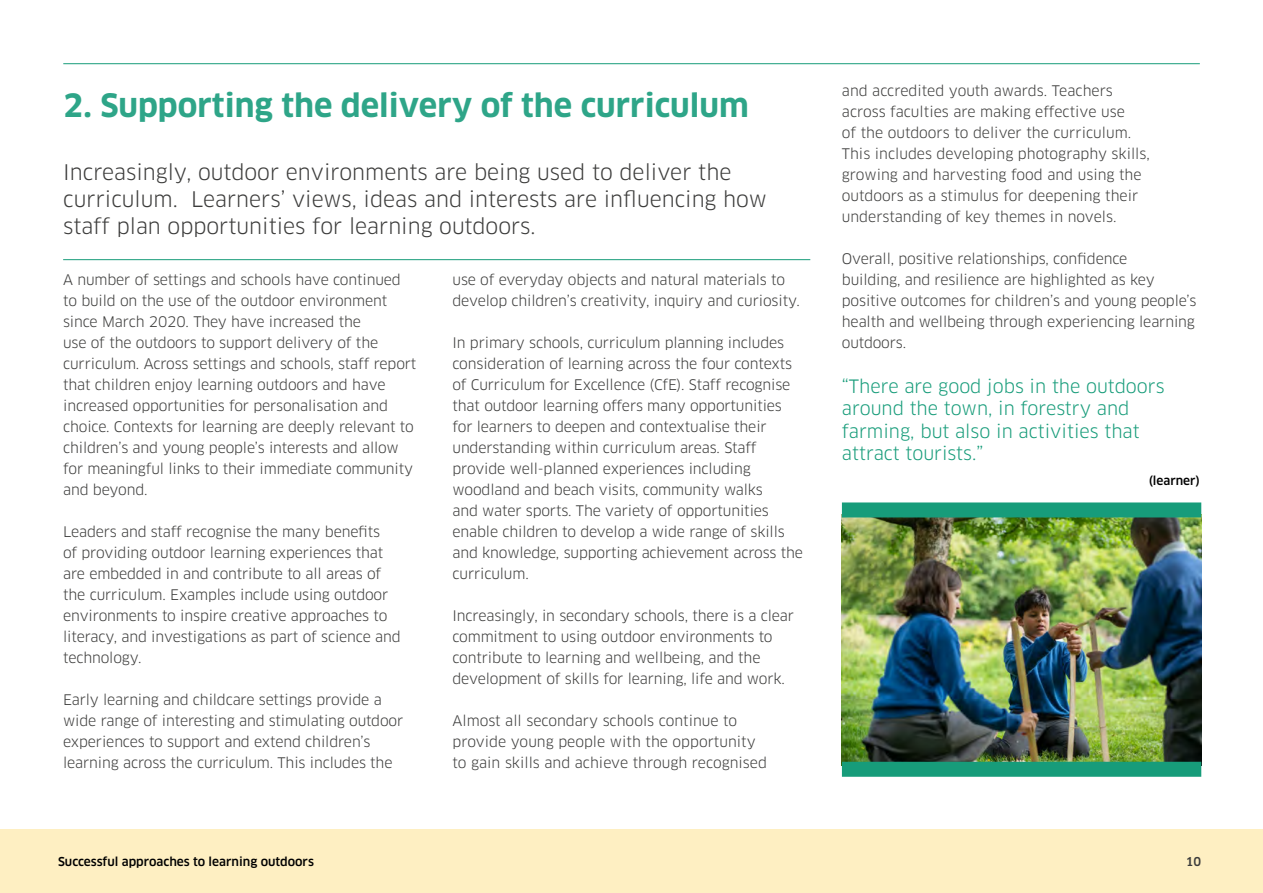
<style>
.page{position:relative;width:1263px;height:893px;background:#fff}
.page>*{position:absolute;margin:0;border:0;box-sizing:border-box;transform-origin:0 0}
.t1{font:700 31.5px "Clan OT";color:#2ea588}
.t2{font:21px/27px "Clan OT";color:#3c3c3b}
.t3{font:18px/22.5px "Clan OT";color:#179c7a}
.t4{font:14.25px/21px "Clan OT";letter-spacing:-.01em;color:#3c3c3b}
.t5{font:500 12px "Clan OT";color:#000}
.t6{font:500 12px "Clan OT";color:#3c3c3b}
</style>
<div class="page">
<div style="left:0;top:829px;width:1263px;height:64px;background:#feefc2"></div>
<hr style="left:63px;top:259px;width:747px;height:1px;background:#179c7a">
<hr style="left:63px;top:63px;width:1137px;height:1px;background:#179c7a">
<img style="left:842px;top:517px;width:359px;height:245px">
<div style="left:842px;top:502px;width:359px;height:15px;background:#179c7a"></div>
<div style="left:842px;top:762px;width:359px;height:15px;background:#179c7a"></div>
<h1 class="t1" style="left:63px;top:87px;width:687px">2. Supporting the delivery of the curriculum</h1>
<h2 class="t2" style="left:63px;top:159px;width:705px">Increasingly, outdoor environments are being used to deliver the curriculum. Learners’ views, ideas and interests are influencing how staff plan opportunities for learning outdoors.</h2>
<p class="t4" style="left:63px;top:269px;width:355px">A number of settings and schools have continued to build on the use of the outdoor environment since March 2020. They have increased the<br>use of the outdoors to support delivery of the curriculum. Across settings and schools, staff report that children enjoy learning outdoors and have increased opportunities for personalisation and choice. Contexts for learning are deeply relevant to children’s and young people’s interests and allow for meaningful links to their immediate community and beyond.</p>
<p class="t4" style="left:63px;top:521px;width:339px">Leaders and staff recognise the many benefits<br>of providing outdoor learning experiences that are embedded in and contribute to all areas of the curriculum. Examples include using outdoor environments to inspire creative approaches to literacy, and investigations as part of science and technology.</p>
<p class="t4" style="left:63px;top:689px;width:342px">Early learning and childcare settings provide a wide range of interesting and stimulating outdoor experiences to support and extend children’s learning across the curriculum. This includes the</p>
<p class="t4" style="left:452px;top:269px;width:349px">use of everyday objects and natural materials to develop children’s creativity, inquiry and curiosity.</p>
<p class="t4" style="left:452px;top:332px;width:352px">In primary schools, curriculum planning includes consideration of learning across the four contexts of Curriculum for Excellence (CfE). Staff recognise that outdoor learning offers many opportunities for learners to deepen and contextualise their understanding within curriculum areas. Staff provide well-planned experiences including woodland and beach visits, community walks<br>and water sports. The variety of opportunities enable children to develop a wide range of skills and knowledge, supporting achievement across the curriculum.</p>
<p class="t4" style="left:452px;top:605px;width:343px">Increasingly, in secondary schools, there is a clear commitment to using outdoor environments to contribute to learning and wellbeing, and the development of skills for learning, life and work.</p>
<p class="t4" style="left:452px;top:710px;width:316px">Almost all secondary schools continue to provide young people with the opportunity to gain skills and achieve through recognised</p>
<p class="t4" style="left:842px;top:80px;width:309px">and accredited youth awards. Teachers across faculties are making effective use<br>of the outdoors to deliver the curriculum.<br>This includes developing photography skills, growing and harvesting food and using the outdoors as a stimulus for deepening their understanding of key themes in novels.</p>
<p class="t4" style="left:842px;top:248px;width:356px">Overall, positive relationships, confidence<br>building, and resilience are highlighted as key positive outcomes for children’s and young people’s health and wellbeing through experiencing learning outdoors.</p>
<p class="t3" style="left:842px;top:375px;width:324px">“There are good jobs in the outdoors around the town, in forestry and farming, but also in activities that attract tourists.”</p>
<p class="t5" style="left:1149px;top:474px;width:53px">(learner)</p>
<p class="t5" style="left:58px;top:854px;width:257px">Successful approaches to learning outdoors</p>
<p class="t6" style="left:1186px;top:854px;width:17px">10</p>
</div>
